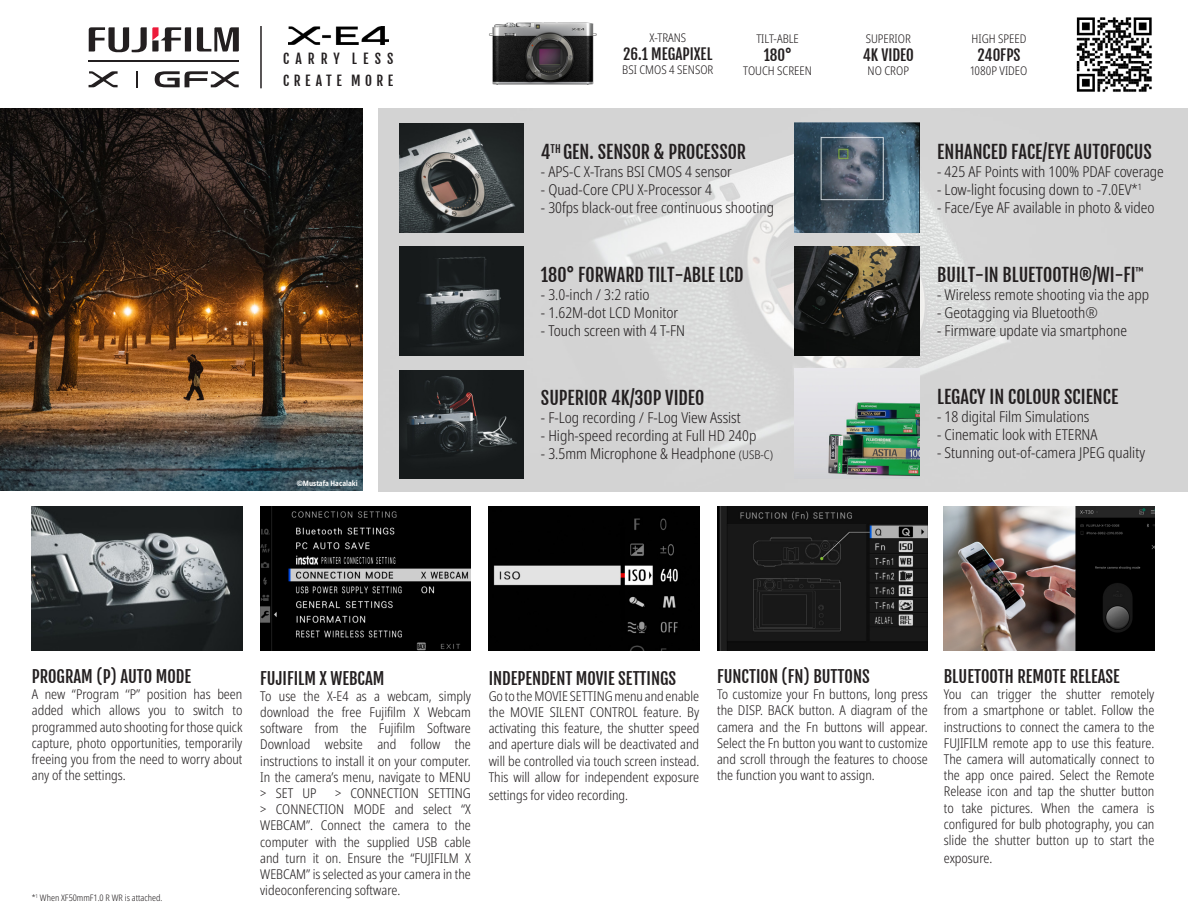
<style>
.page{position:relative;width:1188px;height:918px;background:#fff}
.page>*{position:absolute;margin:0;border:0;box-sizing:border-box;transform-origin:0 0}
.t1{font:18px "Fjalla One";color:#231f20}
.t2{font:16.5px "Fjalla One";color:#231f20}
.t3{font:300 condensed 15px "Noto Sans";color:#231f20}
.t4{font:15px "Fjalla One";color:#231f20}
.t5{font:300 condensed 13.5px/16.2px "Noto Sans";color:#231f20;text-align:justify}
.t6{font:13.5px "Fjalla One";letter-spacing:.335em;color:#231f20}
.t7{font:13.5px "Fjalla One";letter-spacing:.445em;color:#231f20}
.t8{font:300 condensed 12px "Noto Sans";color:#231f20}
.t9{font:300 condensed 9px "Noto Sans";color:#231f20}
.t10{font:700 condensed 7.5px "Noto Sans";color:#fff}
.s1{font-size:12px}
</style>
<div class="page">
<img style="left:378px;top:109px;width:810px;height:383px">
<img style="left:400px;top:123px;width:123px;height:109px">
<img style="left:400px;top:246px;width:124px;height:109px">
<img style="left:400px;top:370px;width:124px;height:108px">
<img style="left:794px;top:123px;width:125px;height:109px">
<img style="left:794px;top:246px;width:125px;height:109px">
<img style="left:794px;top:369px;width:125px;height:109px">
<img style="left:260px;top:507px;width:211px;height:144px">
<img style="left:32px;top:507px;width:210px;height:144px">
<img style="left:489px;top:507px;width:210px;height:144px">
<img style="left:717px;top:507px;width:211px;height:144px">
<img style="left:944px;top:507px;width:210px;height:144px">
<img style="left:0;top:109px;width:363px;height:382px">
<svg style="left:197px;top:27px;width:42px;height:25px"></svg>
<svg style="left:89px;top:27px;width:102px;height:26px"></svg>
<hr style="left:89px;top:61px;width:150px;height:1px;background:#231f20">
<svg style="left:155px;top:71px;width:84px;height:16px"></svg>
<svg style="left:89px;top:71px;width:29px;height:16px"></svg>
<svg style="left:136px;top:71px;width:2px;height:16px"></svg>
<hr style="left:260px;top:26px;width:2px;height:62px;background:#231f20">
<img style="left:1076px;top:17px;width:76px;height:75px">
<img style="left:489px;top:22px;width:108px;height:63px">
<img style="left:288px;top:26px;width:100px;height:18px">
<p class="t7" style="left:283px;top:50px;width:112px">CARRY LESS</p>
<p class="t6" style="left:283px;top:72px;width:112px">CREATE MORE</p>
<p class="t10" style="left:297px;top:478px;width:62px">©Mustafa Hacalaki</p>
<p class="t8" style="left:649px;top:29px;width:38px">X-TRANS</p>
<p class="t4" style="left:623px;top:44px;width:91px">26.1 MEGAPIXEL</p>
<p class="t8" style="left:622px;top:61px;width:93px">BSI CMOS 4 SENSOR</p>
<p class="t8" style="left:756px;top:30px;width:44px">TILT-ABLE</p>
<p class="t4" style="left:764px;top:46px;width:29px">180°</p>
<p class="t8" style="left:743px;top:63px;width:70px">TOUCH SCREEN</p>
<p class="t1" style="left:541px;top:141px;width:207px">4<sup>TH</sup> GEN. SENSOR &amp; PROCESSOR</p>
<p class="t3" style="left:541px;top:161px;width:193px">- APS-C X-Trans BSI CMOS 4 sensor</p>
<p class="t3" style="left:541px;top:179px;width:173px">- Quad-Core CPU X-Processor 4</p>
<p class="t3" style="left:541px;top:197px;width:235px">- 30fps black-out free continuous shooting</p>
<p class="t1" style="left:541px;top:263px;width:204px">180° FORWARD TILT-ABLE LCD</p>
<p class="t3" style="left:541px;top:284px;width:110px">- 3.0-inch / 3:2 ratio</p>
<p class="t3" style="left:541px;top:302px;width:139px">- 1.62M-dot LCD Monitor</p>
<p class="t3" style="left:541px;top:320px;width:146px">- Touch screen with 4 T-FN</p>
<p class="t1" style="left:541px;top:386px;width:165px">SUPERIOR 4K/30P VIDEO</p>
<p class="t3" style="left:541px;top:407px;width:201px">- F-Log recording / F-Log View Assist</p>
<p class="t3" style="left:541px;top:425px;width:217px">- High-speed recording at Full HD 240p</p>
<p class="t3" style="left:541px;top:443px;width:234px">- 3.5mm Microphone &amp; Headphone <span class="s1">(USB-C)</span></p>
<p class="t8" style="left:866px;top:30px;width:47px">SUPERIOR</p>
<p class="t4" style="left:863px;top:46px;width:53px">4K VIDEO</p>
<p class="t8" style="left:868px;top:63px;width:43px">NO CROP</p>
<p class="t8" style="left:972px;top:30px;width:56px">HIGH SPEED</p>
<p class="t4" style="left:977px;top:46px;width:45px">240FPS</p>
<p class="t8" style="left:970px;top:63px;width:58px">1080P VIDEO</p>
<p class="t1" style="left:937px;top:141px;width:216px">ENHANCED FACE/EYE AUTOFOCUS</p>
<p class="t3" style="left:937px;top:161px;width:228px">- 425 AF Points with 100% PDAF coverage</p>
<p class="t3" style="left:937px;top:179px;width:206px">- Low-light focusing down to -7.0EV*<sup>1</sup></p>
<p class="t3" style="left:937px;top:197px;width:219px">- Face/Eye AF available in photo &amp; video</p>
<p class="t1" style="left:937px;top:263px;width:208px">BUILT-IN BLUETOOTH®/WI-FI<sup>™</sup></p>
<p class="t3" style="left:937px;top:284px;width:213px">- Wireless remote shooting via the app</p>
<p class="t3" style="left:937px;top:302px;width:162px">- Geotagging via Bluetooth®</p>
<p class="t3" style="left:937px;top:320px;width:191px">- Firmware update via smartphone</p>
<p class="t1" style="left:937px;top:386px;width:183px">LEGACY IN COLOUR SCIENCE</p>
<p class="t3" style="left:937px;top:407px;width:154px">- 18 digital Film Simulations</p>
<p class="t3" style="left:937px;top:425px;width:162px">- Cinematic look with ETERNA</p>
<p class="t3" style="left:937px;top:443px;width:209px">- Stunning out-of-camera JPEG quality</p>
<p class="t2" style="left:32px;top:666px;width:161px">PROGRAM (P) AUTO MODE</p>
<p class="t5" style="left:32px;top:687px;width:212px">A new “Program ‘‘P” position has been added which allows you to switch to programmed auto shooting for those quick capture, photo opportunities, temporarily freeing you from the need to worry about any of the settings.</p>
<p class="t9" style="left:32px;top:891px;width:132px">*<sup>1</sup> When XF50mmF1.0 R WR is attached.</p>
<p class="t2" style="left:260px;top:668px;width:126px">FUJIFILM X WEBCAM</p>
<p class="t5" style="left:260px;top:688px;width:212px">To use the X-E4 as a webcam, simply download the free Fujifilm X Webcam software from the Fujifilm Software Download website and follow the instructions to install it on your computer.<br>In the camera’s menu, navigate to MENU &gt; SET UP</p>
<p class="t5" style="left:260px;top:785px;width:212px;text-indent:75px">&gt; CONNECTION SETTING &gt; CONNECTION MODE and select “X WEBCAM”. Connect the camera to the computer with the supplied USB cable and turn it on. Ensure the “FUJIFILM X WEBCAM” is selected as your camera in the videoconferencing software.</p>
<p class="t2" style="left:489px;top:668px;width:189px">INDEPENDENT MOVIE SETTINGS</p>
<p class="t5" style="left:489px;top:688px;width:212px">Go to the MOVIE SETTING menu and enable the MOVIE SILENT CONTROL feature. By activating this feature, the shutter speed and aperture dials will be deactivated and will be controlled via touch screen instead.<br>This will allow for independent exposure</p>
<p class="t5" style="left:489px;top:787px;width:141px">settings for video recording.</p>
<p class="t2" style="left:717px;top:666px;width:154px">FUNCTION (FN) BUTTONS</p>
<p class="t5" style="left:717px;top:687px;width:212px">To customize your Fn buttons, long press the DISP. BACK button. A diagram of the camera and the Fn buttons will appear.<br>Select the Fn button you want to customize and scroll through the features to choose the function you want to assign.</p>
<p class="t2" style="left:944px;top:666px;width:178px">BLUETOOTH REMOTE RELEASE</p>
<p class="t5" style="left:944px;top:687px;width:212px">You can trigger the shutter remotely from a smartphone or tablet. Follow the instructions to connect the camera to the FUJIFILM remote app to use this feature.<br>The camera will automatically connect to the app once paired. Select the Remote Release icon and tap the shutter button to take pictures. When the camera is configured for bulb photography, you can slide the shutter button up to start the</p>
<p class="t5" style="left:944px;top:850px;width:50px">exposure.</p>
</div>
